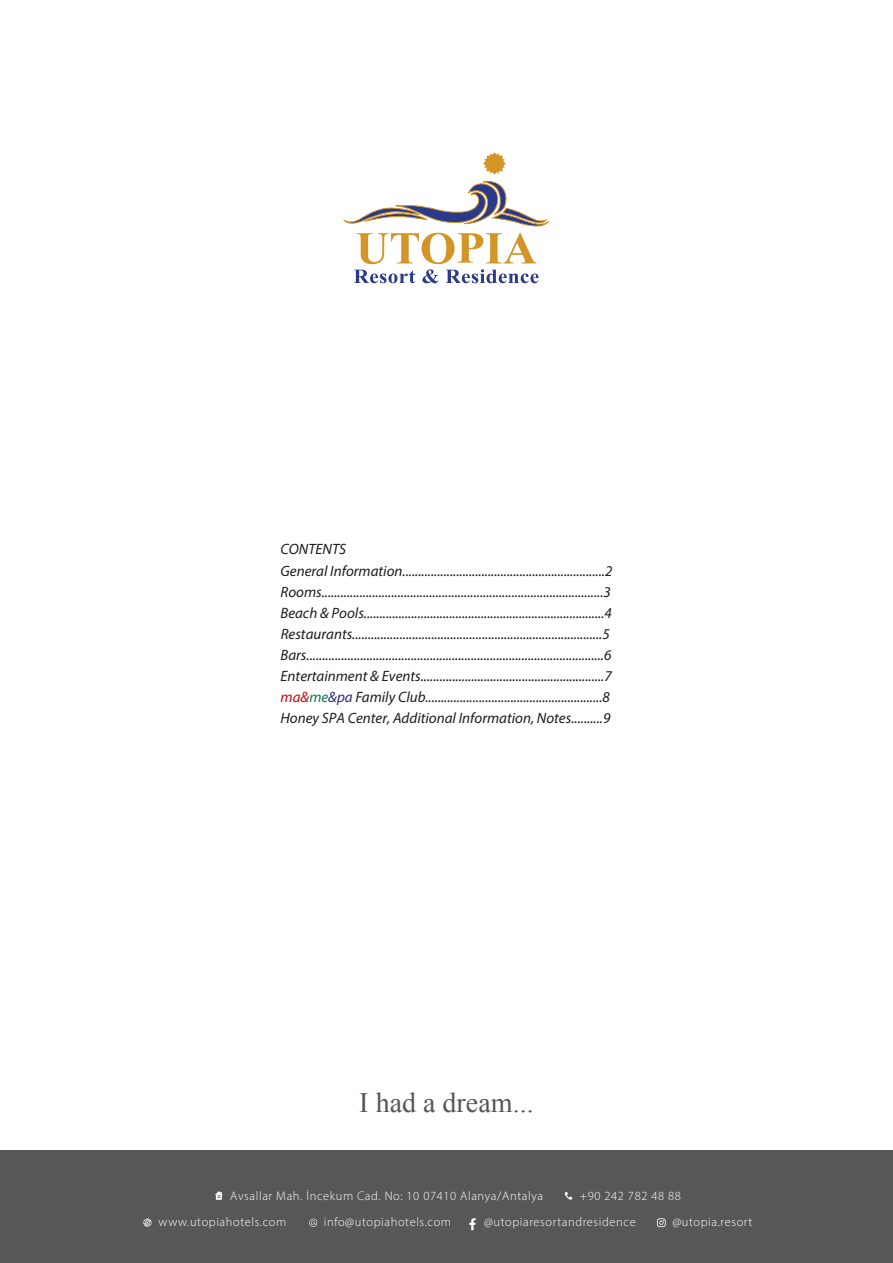
<style>
.page{position:relative;width:893px;height:1263px;background:#fff}
.page>*{position:absolute;margin:0;border:0;box-sizing:border-box;transform-origin:0 0}
.t1{font:28.05px "Times New Roman";color:#575756}
.t2{font:italic 15px/21.1px "Myriad Pro";color:#1d1d1b}
.t3{font:300 12.45px "Myriad Pro";letter-spacing:.05em;color:#fff}
.s1{color:#c50613}
.s2{color:#008040}
.s3{color:#312780}
</style>
<div class="page">
<div style="left:0;top:1151px;width:893px;height:112px;background:#575756"></div>
<svg style="left:215px;top:1191px;width:8px;height:9px"></svg>
<svg style="left:565px;top:1191px;width:8px;height:9px"></svg>
<svg style="left:657px;top:1218px;width:9px;height:9px"></svg>
<svg style="left:469px;top:1218px;width:7px;height:12px"></svg>
<svg style="left:309px;top:1218px;width:8px;height:9px"></svg>
<svg style="left:143px;top:1218px;width:9px;height:9px"></svg>
<svg style="left:344px;top:152px;width:205px;height:75px"></svg>
<svg style="left:354px;top:233px;width:185px;height:50px"></svg>
<p class="t2" style="left:281px;top:538px;width:333px">CONTENTS<br>General Information................................................................2<br>Rooms.........................................................................................3<br>Beach &amp; Pools............................................................................4<br>Restaurants...............................................................................5<br>Bars..............................................................................................6<br>Entertainment &amp; Events..........................................................7 <span class="s1">ma&amp;</span><span class="s2">me</span><span class="s3">&amp;pa</span> Family Club........................................................8<br>Honey SPA Center, Additional Information, Notes..........9</p>
<h1 class="t1" style="left:359px;top:1084px;width:176px">I had a dream...</h1>
<p class="t3" style="left:230px;top:1188px;width:314px">Avsallar Mah. İncekum Cad. No: 10 07410 Alanya/Antalya</p>
<p class="t3" style="left:580px;top:1188px;width:103px">+90 242 782 48 88</p>
<p class="t3" style="left:159px;top:1215px;width:129px">www.utopiahotels.com</p>
<p class="t3" style="left:324px;top:1214px;width:129px">info@utopiahotels.com</p>
<p class="t3" style="left:484px;top:1214px;width:153px">@utopiaresortandresidence</p>
<p class="t3" style="left:672px;top:1214px;width:81px">@utopia.resort</p>
</div>
